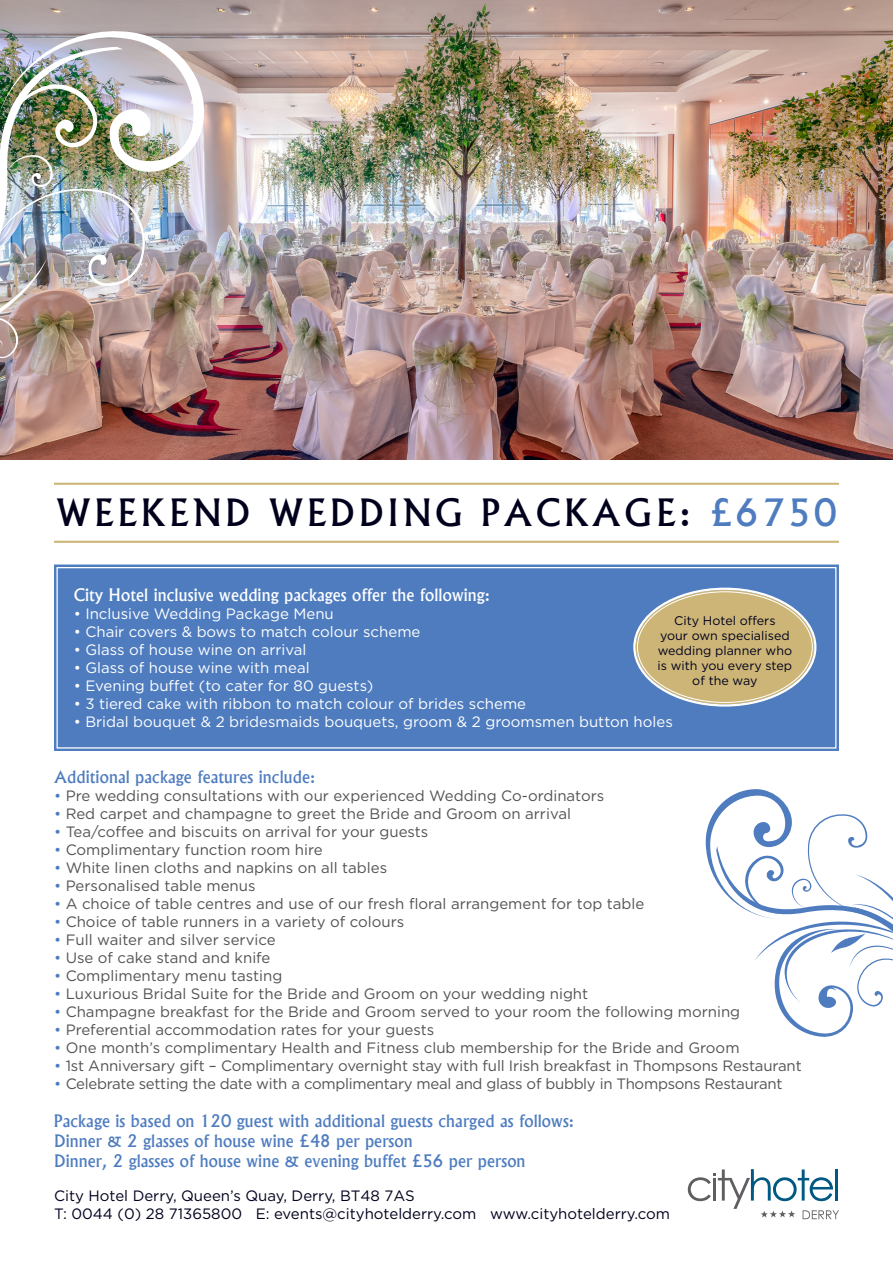
<style>
.page{position:relative;width:893px;height:1263px;background:#fff}
.page>*{position:absolute;margin:0;border:0;box-sizing:border-box;transform-origin:0 0}
.t1{font:500 36px "Albertus";letter-spacing:.1em;color:#00001d}
.t2{font:500 16.5px "Albertus";letter-spacing:.01em;color:#4e7cbf}
.t3{font:500 16.5px "Albertus";letter-spacing:.01em;color:#fff}
.t4{font:15px "Gotham";color:#535355}
.t5{font:15px "Gotham";color:#fff}
.t6{font:15px "Gotham";color:#00001d}
.t7{font:15px "Gotham";letter-spacing:-.02em;color:#535355}
.t8{font:12.45px/15px "Gotham";color:#00001d;text-align:center}
.s1{color:#4e7cbf}
</style>
<div class="page">
<div style="left:54px;top:564px;width:785px;height:187px;background:#4e7cbf"></div>
<div style="left:56px;top:567px;width:780px;height:181px;border:1px solid #fff"></div>
<div style="left:636px;top:590px;width:178px;height:114px;background:#ccb576;border-radius:50%"></div>
<svg style="left:688px;top:1169px;width:151px;height:50px"></svg>
<hr style="left:54px;top:541px;width:785px;height:2px;background:#ccb576">
<hr style="left:54px;top:483px;width:785px;height:2px;background:#ccb576">
<img style="left:0;top:0;width:893px;height:460px">
<img style="left:0;top:23px;width:210px;height:342px">
<svg style="left:705px;top:789px;width:188px;height:248px"></svg>
<p class="t1" style="left:56px;top:491px;width:782px">WEEKEND WEDDING PACKAGE: <span class="s1">£6750</span></p>
<p class="t3" style="left:74px;top:585px;width:418px">City Hotel inclusive wedding packages offer the following:</p>
<p class="t5" style="left:74px;top:604px;width:262px">• Inclusive Wedding Package Menu</p>
<p class="t5" style="left:74px;top:622px;width:348px">• Chair covers &amp; bows to match colour scheme</p>
<p class="t5" style="left:74px;top:640px;width:234px">• Glass of house wine on arrival</p>
<p class="t5" style="left:74px;top:658px;width:237px">• Glass of house wine with meal</p>
<p class="t5" style="left:74px;top:676px;width:301px">• Evening buffet (to cater for 80 guests)</p>
<p class="t5" style="left:74px;top:694px;width:454px">• 3 tiered cake with ribbon to match colour of brides scheme</p>
<p class="t5" style="left:74px;top:712px;width:601px">• Bridal bouquet &amp; 2 bridesmaids bouquets, groom &amp; 2 groomsmen button holes</p>
<p class="t8" style="left:674px;top:613px;width:103px">City Hotel offers</p>
<p class="t8" style="left:658px;top:628px;width:136px">your own specialised wedding planner who is with you every step of the way</p>
<p class="t2" style="left:54px;top:767px;width:263px">Additional package features include:</p>
<p class="t4" style="left:54px;top:786px;width:552px"><span class="s1">•</span> Pre wedding consultations with our experienced Wedding Co-ordinators</p>
<p class="t4" style="left:54px;top:804px;width:519px"><span class="s1">•</span> Red carpet and champagne to greet the Bride and Groom on arrival</p>
<p class="t4" style="left:54px;top:822px;width:376px"><span class="s1">•</span> Tea/coffee and biscuits on arrival for your guests</p>
<p class="t4" style="left:54px;top:840px;width:270px"><span class="s1">•</span> Complimentary function room hire</p>
<p class="t4" style="left:54px;top:858px;width:335px"><span class="s1">•</span> White linen cloths and napkins on all tables</p>
<p class="t4" style="left:54px;top:876px;width:203px"><span class="s1">•</span> Personalised table menus</p>
<p class="t4" style="left:54px;top:894px;width:592px"><span class="s1">•</span> A choice of table centres and use of our fresh floral arrangement for top table</p>
<p class="t4" style="left:54px;top:912px;width:352px"><span class="s1">•</span> Choice of table runners in a variety of colours</p>
<p class="t4" style="left:54px;top:930px;width:223px"><span class="s1">•</span> Full waiter and silver service</p>
<p class="t4" style="left:54px;top:948px;width:218px"><span class="s1">•</span> Use of cake stand and knife</p>
<p class="t4" style="left:54px;top:966px;width:230px"><span class="s1">•</span> Complimentary menu tasting</p>
<p class="t4" style="left:54px;top:984px;width:536px"><span class="s1">•</span> Luxurious Bridal Suite for the Bride and Groom on your wedding night</p>
<p class="t4" style="left:54px;top:1002px;width:688px"><span class="s1">•</span> Champagne breakfast for the Bride and Groom served to your room the following morning</p>
<p class="t4" style="left:54px;top:1020px;width:382px"><span class="s1">•</span> Preferential accommodation rates for your guests</p>
<p class="t4" style="left:54px;top:1038px;width:687px"><span class="s1">•</span> One month’s complimentary Health and Fitness club membership for the Bride and Groom</p>
<p class="t4" style="left:54px;top:1056px;width:749px"><span class="s1">•</span> 1st Anniversary gift – Complimentary overnight stay with full Irish breakfast in Thompsons Restaurant</p>
<p class="t7" style="left:54px;top:1074px;width:730px"><span class="s1">•</span> Celebrate setting the date with a complimentary meal and glass of bubbly in Thompsons Restaurant</p>
<p class="t2" style="left:54px;top:1111px;width:522px">Package is based on 120 guest with additional guests charged as follows:</p>
<p class="t2" style="left:54px;top:1130px;width:360px">Dinner &amp; 2 glasses of house wine £48 per person</p>
<p class="t2" style="left:54px;top:1150px;width:473px">Dinner, 2 glasses of house wine &amp; evening buffet £56 per person</p>
<p class="t6" style="left:54px;top:1186px;width:362px">City Hotel Derry, Queen’s Quay, Derry, BT48 7AS</p>
<p class="t6" style="left:54px;top:1204px;width:618px">T: 0044 (0) 28 71365800 E: events@cityhotelderry.com www.cityhotelderry.com</p>
</div>
